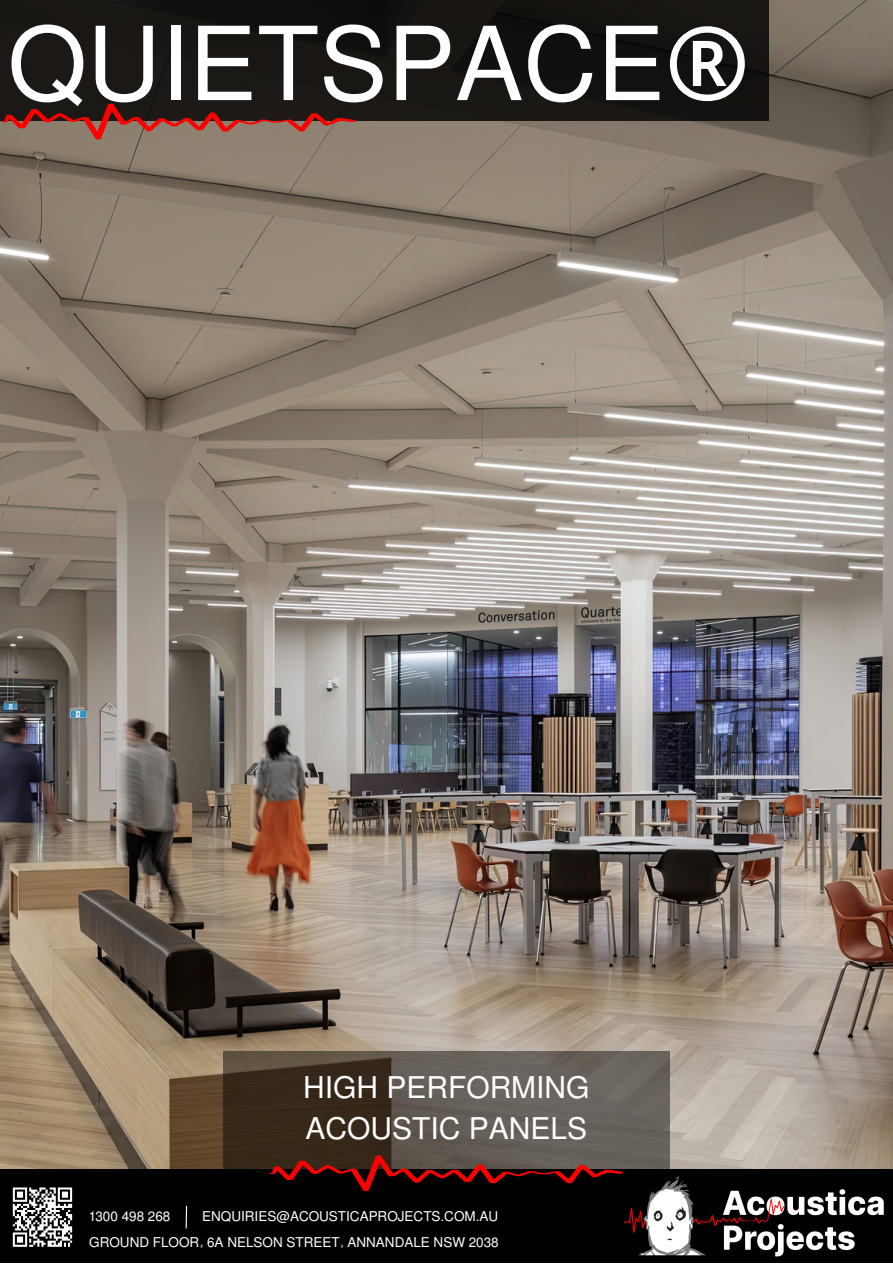
<style>
.page{position:relative;width:893px;height:1264px;background:#fff}
.page>*{position:absolute;margin:0;border:0;box-sizing:border-box;transform-origin:0 0}
.t1{font:102px "Mukti";color:#fff}
.t2{font:30px/41.5px "Mukti";color:#fff}
.t3{font:13.5px/25.8px "Mukti";color:#fff}
.s1{font-family:"Noto Sans";font-weight:700}
</style>
<div class="page">
<img style="left:0;top:0;width:892px;height:1169px">
<div style="left:0;top:0;width:768px;height:120px;background:#181613"></div>
<div style="left:0;top:1169px;width:892px;height:93px;background:#000"></div>
<svg style="left:223px;top:1051px;width:446px;height:141px;background:#534a41"></svg>
<img style="left:615px;top:1169px;width:269px;height:88px">
<svg style="left:12px;top:1187px;width:61px;height:60px"></svg>
<svg style="left:185px;top:1205px;width:3px;height:24px"></svg>
<svg style="left:268px;top:1155px;width:355px;height:36px"></svg>
<svg style="left:0;top:104px;width:356px;height:36px"></svg>
<h1 class="t1" style="left:8px;top:-8px;width:743px">QUIETSPACE<span class="s1">®</span></h1>
<h2 class="t2" style="left:303px;top:1064px;width:288px">HIGH PERFORMING<br>ACOUSTIC PANELS</h2>
<p class="t3" style="left:202px;top:1202px;width:297px">ENQUIRIES@ACOUSTICAPROJECTS.COM.AU</p>
<p class="t3" style="left:89px;top:1202px;width:411px">1300 498 268<br>GROUND FLOOR, 6A NELSON STREET, ANNANDALE NSW 2038</p>
</div>
